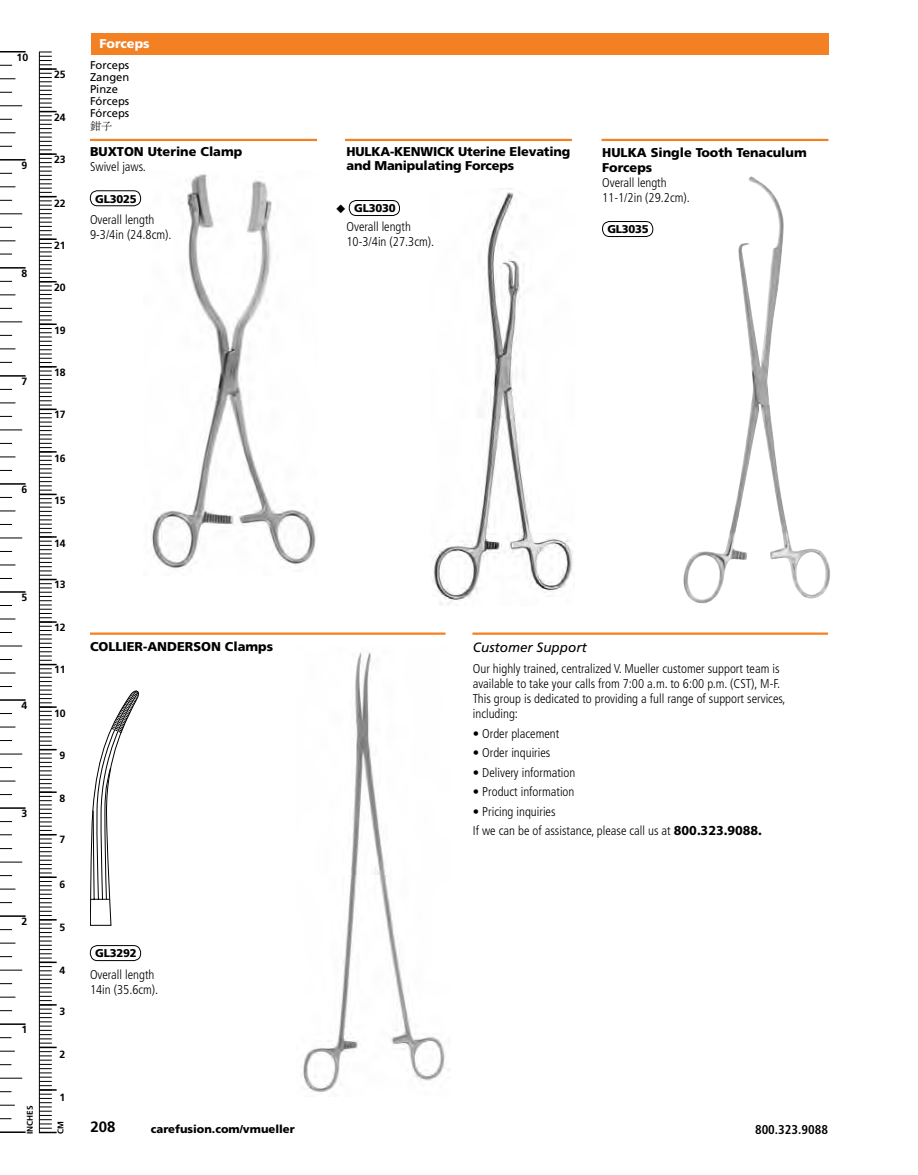
<style>
.page{position:relative;width:918px;height:1175px;background:#fff}
.page>*{position:absolute;margin:0;border:0;box-sizing:border-box;transform-origin:0 0}
.t1{font:700 15px "Frutiger LT Std";color:#000}
.t2{font:italic 13.5px "Frutiger LT Std";color:#000}
.t3{font:300 condensed 12.75px/15px "Frutiger LT Std";color:#000}
.t4{font:900 12.75px/14.7px "Frutiger LT Std";color:#000}
.t5{font:700 condensed 12.75px "Frutiger LT Std";color:#000}
.t6{font:900 12.75px "Frutiger LT Std";color:#fff}
.t7{font:11.25px/12.1px "Frutiger LT Std";color:#000}
.t8{font:900 11.25px "Frutiger LT Std";letter-spacing:-.02em;color:#000}
.t9{font:900 11.25px "Frutiger LT Std";color:#000}
.t10{font:700 10.5px "Frutiger LT Std";color:#000}
.t11{font:700 8.25px "Frutiger LT Std";color:#000}
.s1{font-family:"MS Mincho"}
.s2{font-weight:300;font-stretch:condensed}
.s3{font-family:"Myriad Pro";font-weight:700;font-stretch:normal;font-size:13.8px}
</style>
<div class="page">
<svg style="left:0;top:65px;width:12px;height:1px"></svg>
<svg style="left:0;top:51px;width:26px;height:1px"></svg>
<svg style="left:0;top:78px;width:15px;height:1px"></svg>
<svg style="left:0;top:92px;width:12px;height:1px"></svg>
<svg style="left:0;top:105px;width:22px;height:1px"></svg>
<svg style="left:0;top:119px;width:12px;height:1px"></svg>
<svg style="left:0;top:132px;width:15px;height:1px"></svg>
<svg style="left:0;top:146px;width:12px;height:1px"></svg>
<svg style="left:0;top:159px;width:26px;height:1px"></svg>
<svg style="left:0;top:173px;width:12px;height:1px"></svg>
<svg style="left:0;top:186px;width:15px;height:1px"></svg>
<svg style="left:0;top:200px;width:12px;height:1px"></svg>
<svg style="left:0;top:213px;width:22px;height:1px"></svg>
<svg style="left:0;top:227px;width:12px;height:1px"></svg>
<svg style="left:0;top:240px;width:15px;height:1px"></svg>
<svg style="left:0;top:267px;width:26px;height:1px"></svg>
<svg style="left:0;top:281px;width:12px;height:1px"></svg>
<svg style="left:0;top:254px;width:12px;height:1px"></svg>
<svg style="left:0;top:294px;width:15px;height:1px"></svg>
<svg style="left:0;top:308px;width:12px;height:1px"></svg>
<svg style="left:0;top:321px;width:22px;height:1px"></svg>
<svg style="left:0;top:335px;width:12px;height:1px"></svg>
<svg style="left:0;top:348px;width:15px;height:1px"></svg>
<svg style="left:0;top:362px;width:12px;height:1px"></svg>
<svg style="left:0;top:375px;width:26px;height:1px"></svg>
<svg style="left:0;top:389px;width:12px;height:1px"></svg>
<svg style="left:0;top:402px;width:15px;height:1px"></svg>
<svg style="left:0;top:416px;width:12px;height:1px"></svg>
<svg style="left:0;top:429px;width:22px;height:1px"></svg>
<svg style="left:0;top:443px;width:12px;height:1px"></svg>
<svg style="left:0;top:456px;width:15px;height:1px"></svg>
<svg style="left:0;top:470px;width:12px;height:1px"></svg>
<svg style="left:0;top:483px;width:26px;height:1px"></svg>
<svg style="left:0;top:497px;width:12px;height:1px"></svg>
<svg style="left:0;top:510px;width:15px;height:1px"></svg>
<svg style="left:0;top:524px;width:12px;height:1px"></svg>
<svg style="left:0;top:537px;width:22px;height:1px"></svg>
<svg style="left:0;top:551px;width:12px;height:1px"></svg>
<svg style="left:0;top:564px;width:15px;height:1px"></svg>
<svg style="left:0;top:578px;width:12px;height:1px"></svg>
<svg style="left:0;top:591px;width:26px;height:1px"></svg>
<svg style="left:0;top:605px;width:12px;height:1px"></svg>
<svg style="left:0;top:618px;width:15px;height:1px"></svg>
<svg style="left:0;top:632px;width:12px;height:1px"></svg>
<svg style="left:0;top:645px;width:22px;height:1px"></svg>
<svg style="left:0;top:659px;width:12px;height:1px"></svg>
<svg style="left:0;top:672px;width:15px;height:1px"></svg>
<svg style="left:0;top:686px;width:12px;height:1px"></svg>
<svg style="left:0;top:699px;width:26px;height:1px"></svg>
<svg style="left:0;top:713px;width:12px;height:1px"></svg>
<svg style="left:0;top:726px;width:15px;height:1px"></svg>
<svg style="left:0;top:740px;width:12px;height:1px"></svg>
<svg style="left:0;top:753px;width:22px;height:1px"></svg>
<svg style="left:0;top:767px;width:12px;height:1px"></svg>
<svg style="left:0;top:780px;width:15px;height:1px"></svg>
<svg style="left:0;top:794px;width:12px;height:1px"></svg>
<svg style="left:0;top:807px;width:26px;height:1px"></svg>
<svg style="left:0;top:821px;width:12px;height:1px"></svg>
<svg style="left:0;top:834px;width:12px;height:1px"></svg>
<svg style="left:0;top:848px;width:12px;height:1px"></svg>
<svg style="left:0;top:861px;width:22px;height:1px"></svg>
<svg style="left:0;top:875px;width:12px;height:1px"></svg>
<svg style="left:0;top:888px;width:15px;height:1px"></svg>
<svg style="left:0;top:902px;width:12px;height:1px"></svg>
<svg style="left:0;top:915px;width:26px;height:1px"></svg>
<svg style="left:0;top:929px;width:12px;height:1px"></svg>
<svg style="left:0;top:942px;width:15px;height:1px"></svg>
<svg style="left:0;top:956px;width:12px;height:1px"></svg>
<svg style="left:0;top:969px;width:22px;height:1px"></svg>
<svg style="left:0;top:983px;width:12px;height:1px"></svg>
<svg style="left:0;top:996px;width:15px;height:1px"></svg>
<svg style="left:0;top:1010px;width:12px;height:1px"></svg>
<svg style="left:0;top:1023px;width:26px;height:1px"></svg>
<svg style="left:0;top:1077px;width:22px;height:1px"></svg>
<svg style="left:0;top:1131px;width:26px;height:1px"></svg>
<svg style="left:0;top:1050px;width:15px;height:1px"></svg>
<svg style="left:0;top:1104px;width:15px;height:1px"></svg>
<svg style="left:40px;top:52px;width:17px;height:1081px"></svg>
<hr style="left:39px;top:52px;width:1px;height:1081px;background:#000">
<hr style="left:90px;top:632px;width:356px;height:2px;background:#f48024">
<hr style="left:472px;top:632px;width:356px;height:2px;background:#f48024">
<div style="left:91px;top:33px;width:738px;height:21px;background:#f48024"></div>
<img style="left:151px;top:174px;width:165px;height:396px">
<img style="left:432px;top:192px;width:141px;height:413px">
<img style="left:748px;top:176px;width:31px;height:45px">
<img style="left:302px;top:652px;width:148px;height:440px">
<hr style="left:602px;top:139px;width:226px;height:2px;background:#f48024">
<hr style="left:345px;top:139px;width:227px;height:2px;background:#f48024">
<hr style="left:90px;top:139px;width:227px;height:2px;background:#f48024">
<svg style="left:90px;top:690px;width:49px;height:235px"></svg>
<div style="left:90px;top:945px;width:51px;height:16px;border:1px solid #000;border-radius:7px"></div>
<div style="left:90px;top:190px;width:51px;height:16px;border:1px solid #000;border-radius:7px"></div>
<div style="left:349px;top:200px;width:51px;height:16px;border:1px solid #000;border-radius:7px"></div>
<div style="left:602px;top:221px;width:51px;height:16px;border:1px solid #000;border-radius:7px"></div>
<p class="t10" style="left:17px;top:51px;width:13px">10</p>
<p class="t10" style="left:22px;top:159px;width:7px">9</p>
<p class="t10" style="left:22px;top:267px;width:7px">8</p>
<p class="t10" style="left:22px;top:375px;width:7px">7</p>
<p class="t10" style="left:22px;top:483px;width:7px">6</p>
<p class="t10" style="left:22px;top:591px;width:7px">5</p>
<p class="t10" style="left:22px;top:699px;width:7px">4</p>
<p class="t10" style="left:22px;top:807px;width:7px">3</p>
<p class="t10" style="left:22px;top:915px;width:7px">2</p>
<p class="t10" style="left:22px;top:1023px;width:7px">1</p>
<p class="t11" style="left:25px;top:1133px;width:30px;rotate:-90deg">INCHES</p>
<p class="t6" style="left:100px;top:36px;width:52px">Forceps</p>
<p class="t7" style="left:90px;top:59px;width:41px">Forceps<br>Zangen<br>Pinze<br>Fórceps<br>Fórceps<span class="s1">鉗子</span></p>
<p class="t10" style="left:54px;top:68px;width:13px">25</p>
<p class="t10" style="left:54px;top:111px;width:13px">24</p>
<p class="t10" style="left:54px;top:153px;width:13px">23</p>
<p class="t10" style="left:54px;top:197px;width:13px">22</p>
<p class="t10" style="left:54px;top:239px;width:13px">21</p>
<p class="t10" style="left:54px;top:281px;width:13px">20</p>
<p class="t10" style="left:54px;top:324px;width:13px">19</p>
<p class="t10" style="left:54px;top:366px;width:13px">18</p>
<p class="t10" style="left:54px;top:408px;width:13px">17</p>
<p class="t10" style="left:54px;top:452px;width:13px">16</p>
<p class="t10" style="left:54px;top:494px;width:13px">15</p>
<p class="t10" style="left:54px;top:537px;width:13px">14</p>
<p class="t10" style="left:54px;top:578px;width:13px">13</p>
<p class="t10" style="left:54px;top:621px;width:13px">12</p>
<p class="t10" style="left:54px;top:663px;width:13px">11</p>
<p class="t10" style="left:54px;top:707px;width:13px">10</p>
<p class="t10" style="left:59px;top:749px;width:7px">9</p>
<p class="t10" style="left:59px;top:792px;width:7px">8</p>
<p class="t10" style="left:59px;top:833px;width:7px">7</p>
<p class="t10" style="left:59px;top:878px;width:7px">6</p>
<p class="t10" style="left:59px;top:921px;width:7px">5</p>
<p class="t10" style="left:59px;top:963px;width:7px">4</p>
<p class="t10" style="left:59px;top:1005px;width:7px">3</p>
<p class="t10" style="left:59px;top:1047px;width:7px">2</p>
<p class="t10" style="left:59px;top:1091px;width:7px">1</p>
<p class="t11" style="left:56px;top:1134px;width:14px;rotate:-90deg">CM</p>
<p class="t9" style="left:151px;top:1122px;width:145px">carefusion.com/vmueller</p>
<p class="t4" style="left:90px;top:144px;width:154px">BUXTON Uterine Clamp<br><span class="s2">Swivel jaws.</span></p>
<p class="t8" style="left:95px;top:192px;width:43px">GL3025</p>
<p class="t3" style="left:90px;top:212px;width:83px">Overall length<br>9-3/4in (24.8cm).</p>
<p class="t4" style="left:347px;top:144px;width:225px;line-height:14.2px">HULKA-KENWICK Uterine Elevating and Manipulating Forceps</p>
<p class="t8" style="left:336px;top:202px;width:61px">◆ GL3030</p>
<p class="t3" style="left:346px;top:219px;width:89px">Overall length<br>10-3/4in (27.3cm).</p>
<p class="t4" style="left:602px;top:145px;width:206px">HULKA Single Tooth Tenaculum<br>Forceps<br><span class="s2">Overall length<br>11-1/2in (29.2cm).</span></p>
<p class="t8" style="left:607px;top:223px;width:43px">GL3035</p>
<p class="t4" style="left:90px;top:639px;width:185px">COLLIER-ANDERSON Clamps</p>
<p class="t2" style="left:473px;top:639px;width:116px">Customer Support</p>
<p class="t3" style="left:473px;top:661px;width:314px">Our highly trained, centralized V. Mueller customer support team is available to take your calls from 7:00 a.m. to 6:00 p.m. (CST), M-F.<br>This group is dedicated to providing a full range of support services, including:</p>
<p class="t3" style="left:473px;top:726px;width:88px">• Order placement</p>
<p class="t3" style="left:473px;top:745px;width:79px">• Order inquiries</p>
<p class="t3" style="left:473px;top:764px;width:104px">• Delivery information</p>
<p class="t3" style="left:473px;top:784px;width:103px">• Product information</p>
<p class="t3" style="left:473px;top:801px;width:290px;line-height:19.5px">• Pricing inquiries<br>If we can be of assistance, please call us at <span class="s3">800.323.9088.</span></p>
<p class="t8" style="left:95px;top:946px;width:43px">GL3292</p>
<p class="t3" style="left:90px;top:967px;width:70px">Overall length<br>14in (35.6cm).</p>
<p class="t1" style="left:91px;top:1118px;width:27px">208</p>
<p class="t5" style="left:755px;top:1122px;width:74px">800.323.9088</p>
</div>
